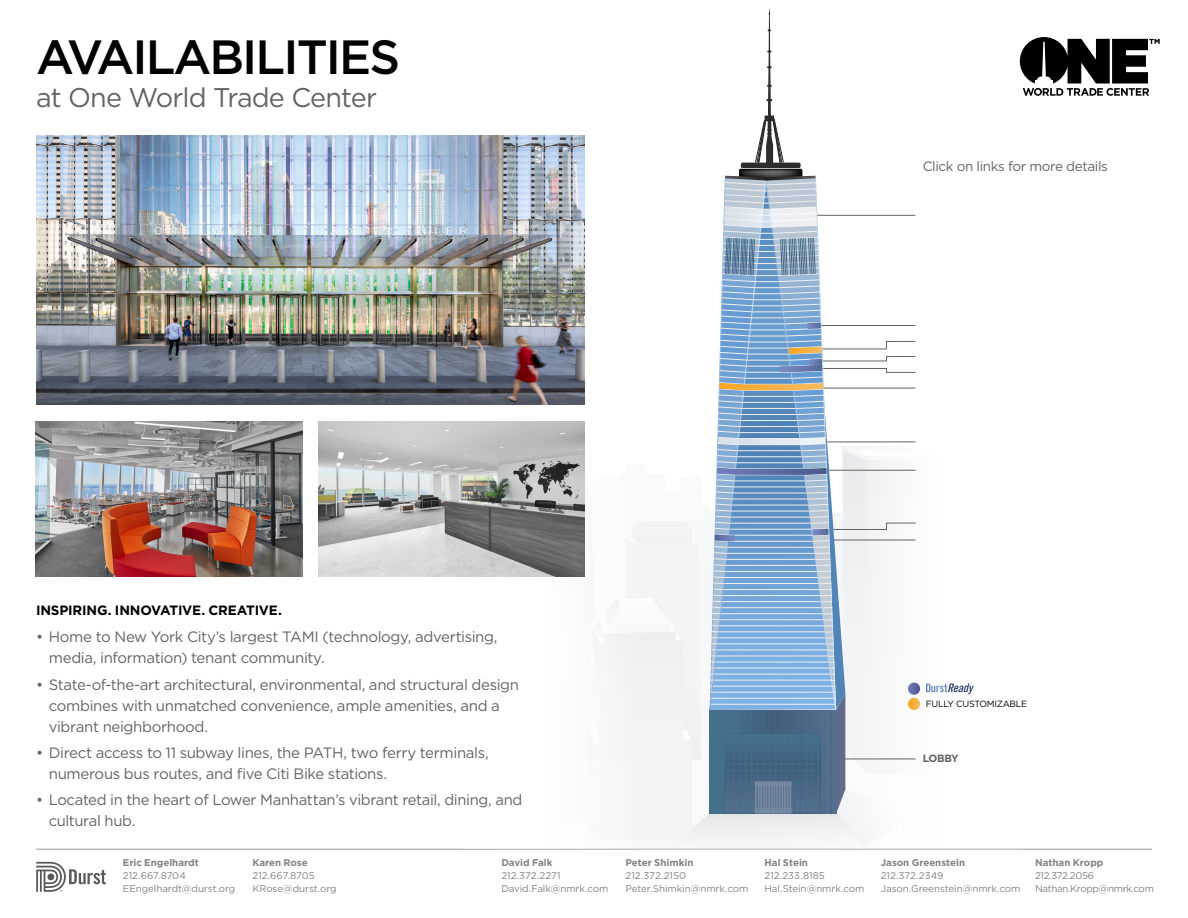
<style>
.page{position:relative;width:1188px;height:918px;background:#fff}
.page>*{position:absolute;margin:0;border:0;box-sizing:border-box;transform-origin:0 0}
.t1{font:500 48px "Gotham";letter-spacing:-.04em;color:#000}
.t2{font:27px "Gotham";letter-spacing:-.03em;color:#636466}
.t3{font:15px/21px "Gotham";letter-spacing:-.025em;color:#636466}
.t4{font:700 13.5px "Gotham";letter-spacing:-.015em;color:#000}
.t5{font:13.5px "Gotham";letter-spacing:-.03em;color:#636466}
.t6{font:700 10.5px "Gotham";letter-spacing:-.045em;color:#636466}
.t7{font:9.75px/12.8px "Gotham";letter-spacing:-.005em;color:#808285}
.t8{font:700 9.75px "Gotham";letter-spacing:-.005em;color:#808285}
.t9{font:9.75px/12.8px "Gotham";letter-spacing:-.03em;color:#808285}
.t10{font:9px "Gotham";letter-spacing:-.03em;color:#000}
</style>
<div class="page">
<svg style="left:1020px;top:37px;width:140px;height:59px"></svg>
<svg style="left:36px;top:862px;width:70px;height:30px"></svg>
<img style="left:36px;top:421px;width:266px;height:155px">
<img style="left:319px;top:421px;width:179px;height:155px">
<hr style="left:36px;top:849px;width:1116px;height:1px;background:#b6b7b8">
<img style="left:36px;top:135px;width:462px;height:270px">
<svg style="left:498px;top:8px;width:476px;height:842px"></svg>
<h1 class="t1" style="left:36px;top:26px;width:366px">AVAILABILITIES</h1>
<h2 class="t2" style="left:36px;top:81px;width:343px">at One World Trade Center</h2>
<p class="t5" style="left:923px;top:157px;width:187px">Click on links for more details</p>
<p class="t4" style="left:36px;top:601px;width:247px">INSPIRING. INNOVATIVE. CREATIVE.</p>
<p class="t3" style="left:49px;top:626px;width:450px;text-indent:-13px">• Home to New York City’s largest TAMI (technology, advertising, media, information) tenant community.</p>
<p class="t3" style="left:49px;top:674px;width:472px;text-indent:-13px">• State-of-the-art architectural, environmental, and structural design combines with unmatched convenience, ample amenities, and a vibrant neighborhood.</p>
<p class="t3" style="left:49px;top:742px;width:442px;text-indent:-13px">• Direct access to 11 subway lines, the PATH, two ferry terminals, numerous bus routes, and five Citi Bike stations.</p>
<p class="t3" style="left:49px;top:789px;width:475px;text-indent:-13px">• Located in the heart of Lower Manhattan’s vibrant retail, dining, and cultural hub.</p>
<p class="t10" style="left:926px;top:698px;width:103px">FULLY CUSTOMIZABLE</p>
<p class="t6" style="left:923px;top:752px;width:38px">LOBBY</p>
<p class="t8" style="left:123px;top:856px;width:77px">Eric Engelhardt</p>
<p class="t7" style="left:123px;top:869px;width:114px">212.667.8704<br>EEngelhardt@durst.org</p>
<p class="t8" style="left:252px;top:856px;width:57px">Karen Rose</p>
<p class="t7" style="left:252px;top:869px;width:86px">212.667.8705<br>KRose@durst.org</p>
<p class="t8" style="left:501px;top:856px;width:53px">David Falk</p>
<p class="t7" style="left:501px;top:869px;width:109px">212.372.2271<br>David.Falk@nmrk.com</p>
<p class="t8" style="left:626px;top:856px;width:69px">Peter Shimkin</p>
<p class="t7" style="left:626px;top:869px;width:124px">212.372.2150<br>Peter.Shimkin@nmrk.com</p>
<p class="t8" style="left:765px;top:856px;width:45px">Hal Stein</p>
<p class="t7" style="left:765px;top:869px;width:101px">212.233.8185<br>Hal.Stein@nmrk.com</p>
<p class="t8" style="left:881px;top:856px;width:86px">Jason Greenstein</p>
<p class="t7" style="left:881px;top:869px;width:141px">212.372.2349<br>Jason.Greenstein@nmrk.com</p>
<p class="t8" style="left:1035px;top:856px;width:70px">Nathan Kropp</p>
<p class="t9" style="left:1035px;top:869px;width:120px">212.372.2056<br>Nathan.Kropp@nmrk.com</p>
</div>
